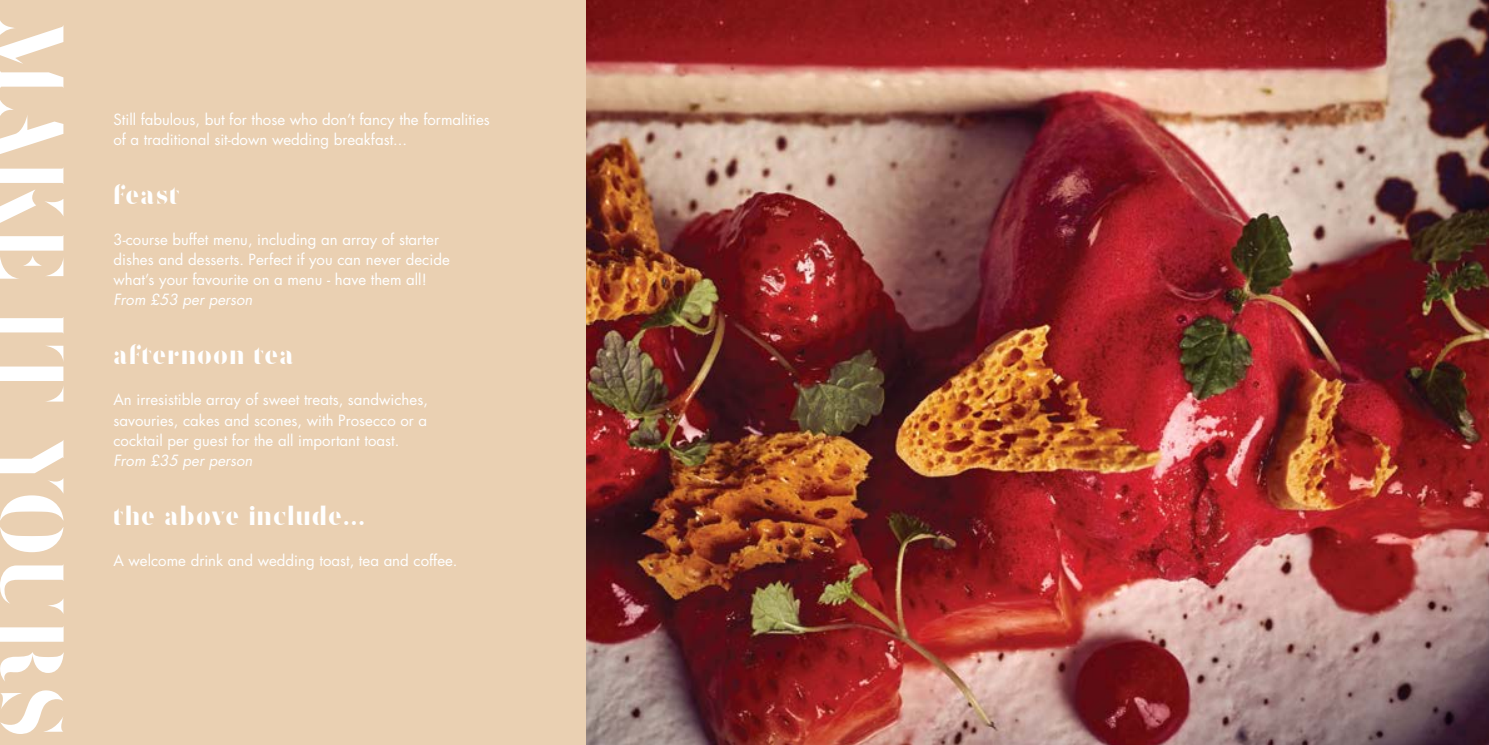
<style>
.page{position:relative;width:1489px;height:745px;background:#fff}
.page>*{position:absolute;margin:0;border:0;box-sizing:border-box;transform-origin:0 0}
.t1{font:25px "Zefani";letter-spacing:.05em;color:#fff}
.t2{font:15px/20px "Futura TR";color:#fff}
.t3{font:italic 15px "Futura TR";color:#fff}
</style>
<div class="page">
<div style="left:0;top:0;width:586px;height:744px;background:#ead0b2"></div>
<img style="left:586px;top:0;width:902px;height:744px">
<svg style="left:0;top:20px;width:64px;height:713px"></svg>
<p class="t2" style="left:113px;top:110px;width:378px">Still fabulous, but for those who don’t fancy the formalities of a traditional sit-down wedding breakfast...</p>
<h1 class="t1" style="left:113px;top:182px;width:68px">feast</h1>
<p class="t2" style="left:113px;top:230px;width:338px">3-course buffet menu, including an array of starter dishes and desserts. Perfect if you can never decide what’s your favourite on a menu - have them all!</p>
<p class="t3" style="left:113px;top:290px;width:140px">From £53 per person</p>
<h1 class="t1" style="left:113px;top:342px;width:182px">afternoon tea</h1>
<p class="t2" style="left:113px;top:390px;width:316px;text-align:justify">An irresistible array of sweet treats, sandwiches, savouries, cakes and scones, with Prosecco or a cocktail per guest for the all important toast.</p>
<p class="t3" style="left:113px;top:450px;width:140px">From £35 per person</p>
<h1 class="t1" style="left:113px;top:502px;width:253px">the above include...</h1>
<p class="t2" style="left:113px;top:550px;width:345px">A welcome drink and wedding toast, tea and coffee.</p>
</div>
